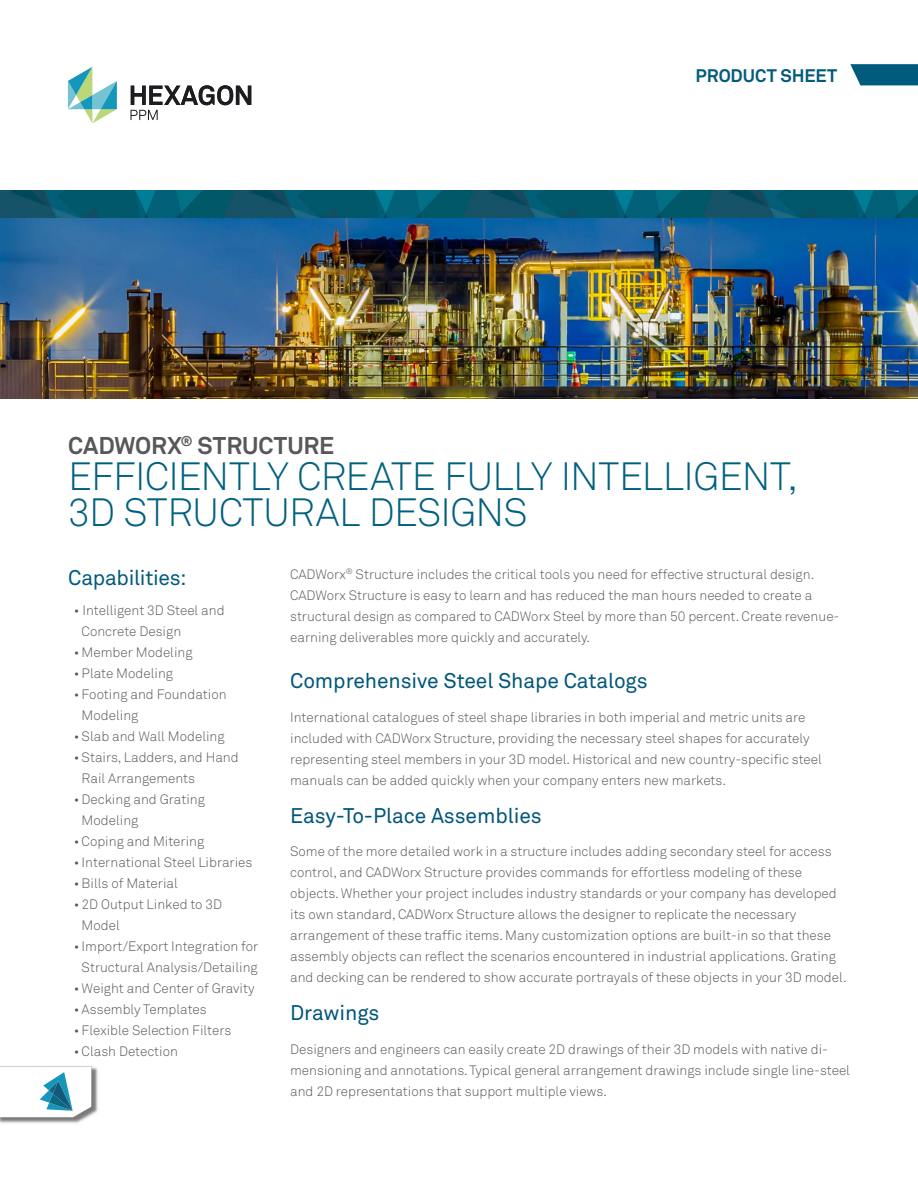
<style>
.page{position:relative;width:918px;height:1188px;background:#fff}
.page>*{position:absolute;margin:0;border:0;box-sizing:border-box;transform-origin:0 0}
.t1{font:39px/36px "Akkurat Light Pro";letter-spacing:-.02em;color:#00607f}
.Product_Name__Title{font:700 24px "Akkurat Pro";letter-spacing:-.005em;color:#57585a}
.Heading_1{font:21px "Akkurat Pro";letter-spacing:-.005em;color:#00567a}
.Intro_Parargraph_Sty{font:21px "Akkurat Pro";letter-spacing:-.005em;color:#00567a}
.BODY_H1{font:21px "Akkurat Pro";letter-spacing:-.015em;color:#005b7d}
.COLLATERAL_TYPE{font:700 18px "Akkurat Pro";letter-spacing:-.005em;color:#005b7d}
.Intro_Parargraph_Sty-2{font:13.5px/21px "Akkurat Light Pro";color:#57585a}
.Heading_1-2{font:13.5px/21px "Akkurat Light Pro";color:#57585a}
.Body_Paragraph_Style{font:13.5px/21px "Akkurat Light Pro";color:#57585a}
</style>
<div class="page">
<svg style="left:850px;top:64px;width:68px;height:21px"></svg>
<img style="left:0;top:217px;width:918px;height:182px">
<img style="left:0;top:1066px;width:98px;height:57px">
<svg style="left:0;top:1067px;width:92px;height:51px"></svg>
<svg style="left:68px;top:67px;width:49px;height:56px"></svg>
<svg style="left:131px;top:85px;width:120px;height:35px"></svg>
<img style="left:0;top:190px;width:918px;height:27px">
<p class="COLLATERAL_TYPE" style="left:696px;top:64px;width:143px">PRODUCT SHEET</p>
<p class="Product_Name__Title" style="left:68px;top:430px;width:268px">CADWORX<sup>®</sup> STRUCTURE</p>
<p class="t1" style="left:68px;top:459px;width:731px">EFFICIENTLY CREATE FULLY INTELLIGENT,<br>3D STRUCTURAL DESIGNS</p>
<p class="BODY_H1" style="left:68px;top:565px;width:120px">Capabilities:</p>
<p class="Body_Paragraph_Style" style="left:82px;top:600px;width:144px;text-indent:-8px">• Intelligent 3D Steel and<br>Concrete Design</p>
<p class="Body_Paragraph_Style" style="left:74px;top:642px;width:120px">• Member Modeling</p>
<p class="Body_Paragraph_Style" style="left:74px;top:663px;width:101px">•Plate Modeling</p>
<p class="Body_Paragraph_Style" style="left:82px;top:684px;width:146px;text-indent:-8px">• Footing and Foundation<br>Modeling</p>
<p class="Body_Paragraph_Style" style="left:74px;top:726px;width:152px">•Slab and Wall Modeling</p>
<p class="Body_Paragraph_Style" style="left:82px;top:747px;width:159px;text-indent:-8px">•Stairs, Ladders, and Hand<br>Rail Arrangements</p>
<p class="Body_Paragraph_Style" style="left:82px;top:789px;width:125px;text-indent:-8px">•Decking and Grating<br>Modeling</p>
<p class="Body_Paragraph_Style" style="left:74px;top:831px;width:132px">•Coping and Mitering</p>
<p class="Body_Paragraph_Style" style="left:74px;top:852px;width:180px">• International Steel Libraries</p>
<p class="Body_Paragraph_Style" style="left:74px;top:873px;width:106px">•Bills of Material</p>
<p class="Body_Paragraph_Style" style="left:82px;top:894px;width:142px;text-indent:-8px">• 2D Output Linked to 3D<br>Model</p>
<p class="Body_Paragraph_Style" style="left:74px;top:936px;width:186px;text-align:center">• Import/Export Integration for<br>Structural Analysis/Detailing</p>
<p class="Body_Paragraph_Style" style="left:74px;top:978px;width:182px">• Weight and Center of Gravity</p>
<p class="Body_Paragraph_Style" style="left:74px;top:999px;width:134px">• Assembly Templates</p>
<p class="Body_Paragraph_Style" style="left:74px;top:1020px;width:159px">• Flexible Selection Filters</p>
<p class="Body_Paragraph_Style" style="left:74px;top:1041px;width:106px">•Clash Detection</p>
<p class="Heading_1-2" style="left:290px;top:564px;width:551px">CADWorx<sup>®</sup> Structure includes the critical tools you need for effective structural design.<br>CADWorx Structure is easy to learn and has reduced the man hours needed to create a structural design as compared to CADWorx Steel by more than 50 percent. Create revenue&shy;earning deliverables more quickly and accurately.</p>
<p class="Heading_1" style="left:290px;top:668px;width:359px">Comprehensive Steel Shape Catalogs</p>
<p class="Intro_Parargraph_Sty-2" style="left:290px;top:707px;width:533px">International catalogues of steel shape libraries in both imperial and metric units are included with CADWorx Structure, providing the necessary steel shapes for accurately representing steel members in your 3D model. Historical and new country-specific steel manuals can be added quickly when your company enters new markets.</p>
<p class="Intro_Parargraph_Sty" style="left:290px;top:803px;width:253px">Easy-To-Place Assemblies</p>
<p class="Intro_Parargraph_Sty-2" style="left:290px;top:841px;width:558px">Some of the more detailed work in a structure includes adding secondary steel for access control, and CADWorx Structure provides commands for effortless modeling of these objects. Whether your project includes industry standards or your company has developed its own standard, CADWorx Structure allows the designer to replicate the necessary arrangement of these traffic items. Many customization options are built-in so that these assembly objects can reflect the scenarios encountered in industrial applications. Grating and decking can be rendered to show accurate portrayals of these objects in your 3D model.</p>
<p class="Heading_1" style="left:290px;top:1001px;width:91px">Drawings</p>
<p class="Heading_1-2" style="left:290px;top:1039px;width:561px">Designers and engineers can easily create 2D drawings of their 3D models with native di&shy;mensioning and annotations. Typical general arrangement drawings include single line-steel and 2D representations that support multiple views.</p>
</div>
